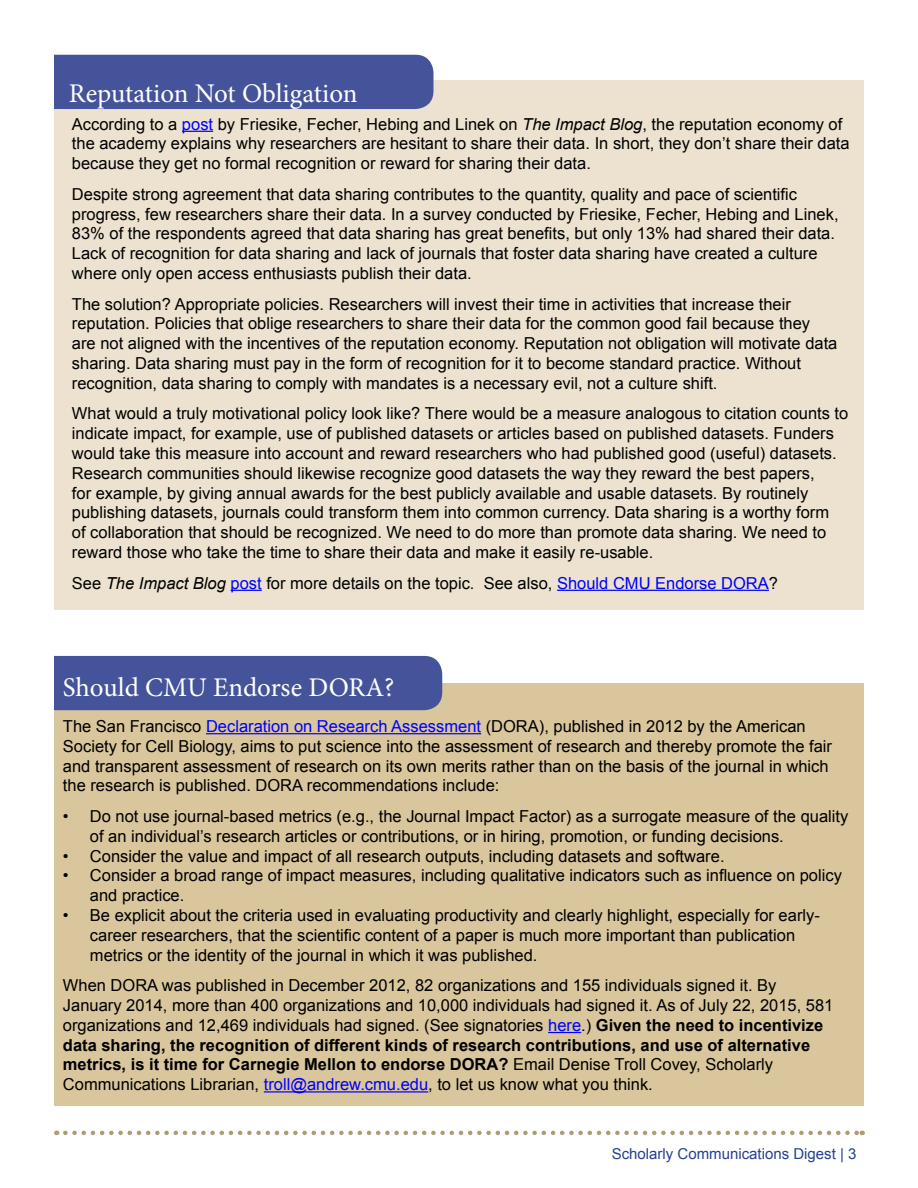
<style>
.page{position:relative;width:918px;height:1188px;background:#fff}
.page>*{position:absolute;margin:0;border:0;box-sizing:border-box;transform-origin:0 0}
.t1{font:27px "Minion Pro";color:#fff}
.t2{font:16.5px/19.8px "Arial";color:#000}
.t3{font:15px "Arial";color:#25408f}
.s1{color:#00f}
.s2{font-style:italic}
.s3{font-weight:700}
</style>
<div class="page">
<svg style="left:65px;top:1131px;width:798px;height:4px"></svg>
<div style="left:54px;top:683px;width:810px;height:423px;background:#d9c69d"></div>
<div style="left:54px;top:81px;width:810px;height:529px;background:#ece2cf"></div>
<div style="left:54px;top:656px;width:388px;height:54px;background:#45549a"></div>
<hr style="left:206px;top:733px;width:275px;height:1px;background:#00f">
<hr style="left:548px;top:1032px;width:33px;height:1px;background:#00f">
<hr style="left:264px;top:1091px;width:164px;height:2px;background:#00f">
<hr style="left:182px;top:131px;width:31px;height:1px;background:#00f">
<hr style="left:231px;top:590px;width:31px;height:1px;background:#00f">
<hr style="left:557px;top:590px;width:212px;height:1px;background:#00f">
<div style="left:54px;top:55px;width:379px;height:54px;background:#45549a"></div>
<h1 class="t1" style="left:69px;top:75px;width:290px">Reputation Not Obligation</h1>
<p class="t2" style="left:72px;top:114px;width:779px">According to a <span class="s1">post</span> by Friesike, Fecher, Hebing and Linek on <span class="s2">The Impact Blog</span>, the reputation economy of the academy explains why researchers are hesitant to share their data. In short, they don’t share their data because they get no formal recognition or reward for sharing their data.</p>
<p class="t2" style="left:72px;top:184px;width:768px">Despite strong agreement that data sharing contributes to the quantity, quality and pace of scientific progress, few researchers share their data. In a survey conducted by Friesike, Fecher, Hebing and Linek, 83% of the respondents agreed that data sharing has great benefits, but only 13% had shared their data.<br>Lack of recognition for data sharing and lack of journals that foster data sharing have created a culture where only open access enthusiasts publish their data.</p>
<p class="t2" style="left:72px;top:294px;width:767px">The solution? Appropriate policies. Researchers will invest their time in activities that increase their reputation. Policies that oblige researchers to share their data for the common good fail because they are not aligned with the incentives of the reputation economy. Reputation not obligation will motivate data sharing. Data sharing must pay in the form of recognition for it to become standard practice. Without recognition, data sharing to comply with mandates is a necessary evil, not a culture shift.</p>
<p class="t2" style="left:72px;top:404px;width:778px">What would a truly motivational policy look like? There would be a measure analogous to citation counts to indicate impact, for example, use of published datasets or articles based on published datasets. Funders would take this measure into account and reward researchers who had published good (useful) datasets.<br>Research communities should likewise recognize good datasets the way they reward the best papers,<br>for example, by giving annual awards for the best publicly available and usable datasets. By routinely publishing datasets, journals could transform them into common currency. Data sharing is a worthy form<br>of collaboration that should be recognized. We need to do more than promote data sharing. We need to reward those who take the time to share their data and make it easily re-usable.</p>
<p class="t2" style="left:72px;top:573px;width:708px">See <span class="s2">The Impact Blog</span> <span class="s1">post</span> for more details on the topic. See also, <span class="s1">Should CMU Endorse DORA</span>?</p>
<h1 class="t1" style="left:63px;top:670px;width:333px">Should CMU Endorse DORA?</h1>
<p class="t2" style="left:63px;top:716px;width:771px">The San Francisco <span class="s1">Declaration on Research Assessment</span> (DORA), published in 2012 by the American Society for Cell Biology, aims to put science into the assessment of research and thereby promote the fair and transparent assessment of research on its own merits rather than on the basis of the journal in which the research is published. DORA recommendations include:</p>
<p class="t2" style="left:90px;top:806px;width:760px;text-indent:-27px">• Do not use journal-based metrics (e.g., the Journal Impact Factor) as a surrogate measure of the quality of an individual’s research articles or contributions, or in hiring, promotion, or funding decisions.</p>
<p class="t2" style="left:63px;top:846px;width:663px">• Consider the value and impact of all research outputs, including datasets and software.</p>
<p class="t2" style="left:90px;top:866px;width:753px;text-indent:-27px">• Consider a broad range of impact measures, including qualitative indicators such as influence on policy and practice.</p>
<p class="t2" style="left:90px;top:905px;width:731px;text-indent:-27px">• Be explicit about the criteria used in evaluating productivity and clearly highlight, especially for early&shy;career researchers, that the scientific content of a paper is much more important than publication metrics or the identity of the journal in which it was published.</p>
<p class="t2" style="left:63px;top:976px;width:772px">When DORA was published in December 2012, 82 organizations and 155 individuals signed it. By January 2014, more than 400 organizations and 10,000 individuals had signed it. As of July 22, 2015, 581 organizations and 12,469 individuals had signed. (See signatories <span class="s1">here</span>.) <span class="s3">Given the need to incentivize data sharing, the recognition of different kinds of research contributions, and use of alternative metrics, is it time for Carnegie Mellon to endorse DORA?</span> Email Denise Troll Covey, Scholarly Communications Librarian, <span class="s1">troll@andrew.cmu.edu</span>, to let us know what you think.</p>
<p class="t3" style="left:612px;top:1144px;width:246px">Scholarly Communications Digest | 3</p>
</div>
